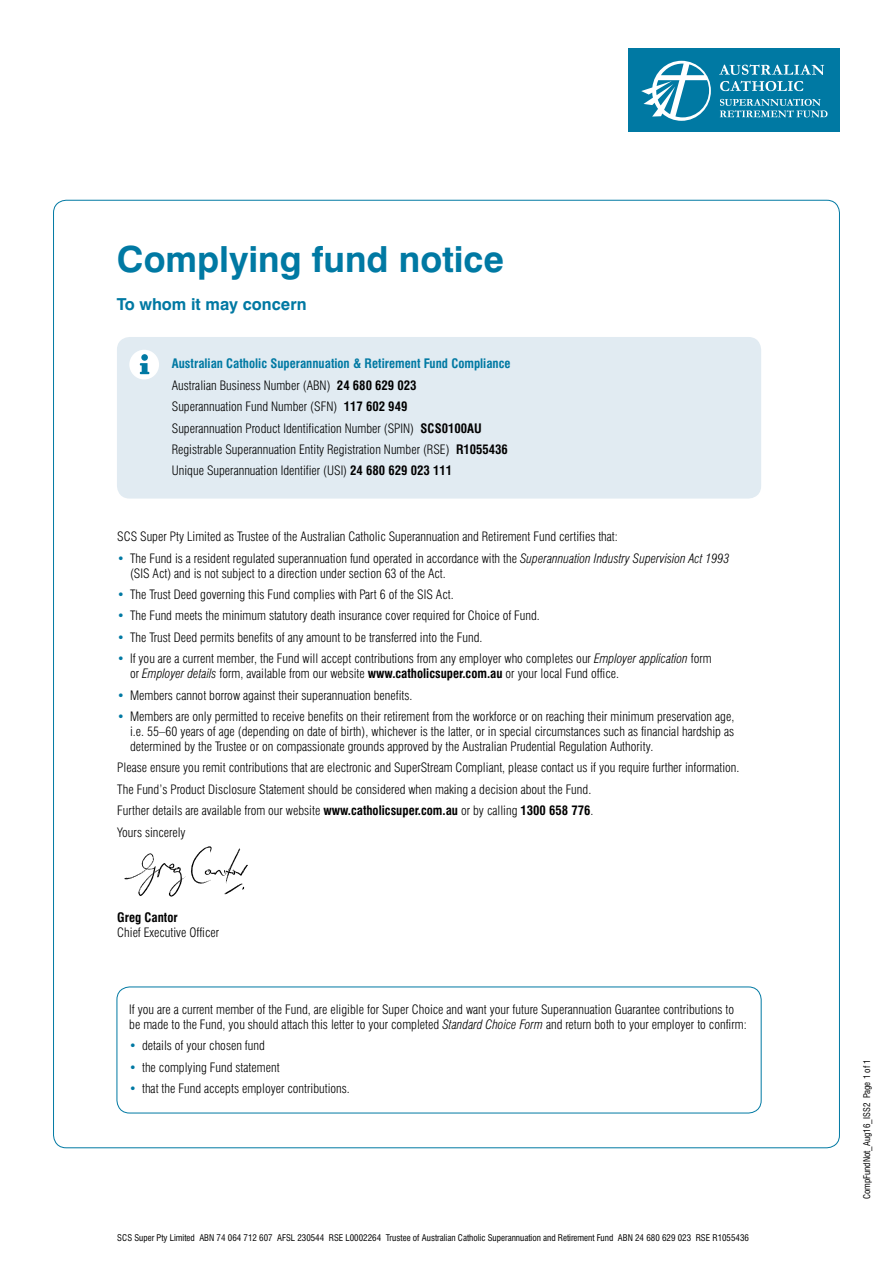
<style>
.page{position:relative;width:893px;height:1263px;background:#fff}
.page>*{position:absolute;margin:0;border:0;box-sizing:border-box;transform-origin:0 0}
.t1{font:700 36px "Swiss 721 BT";color:#0079a3}
.t2{font:700 16.5px "Swiss 721 BT";color:#0079a3}
.t3{font:300 condensed 12.75px/21.5px "Swiss 721 BT";color:#000}
.t4{font:700 condensed 12.75px "Swiss 721 BT";color:#000}
.t5{font:condensed 9px "Swiss 721 BT";color:#000}
.s1{font-weight:700;color:#0079a3}
.s2{font-weight:700}
.s3{color:#0079a3}
.s4{font-style:italic}
</style>
<div class="page">
<div style="left:628px;top:49px;width:212px;height:83px;background:#0079a3"></div>
<svg style="left:719px;top:64px;width:105px;height:11px"></svg>
<svg style="left:720px;top:81px;width:83px;height:10px"></svg>
<svg style="left:720px;top:99px;width:107px;height:18px"></svg>
<svg style="left:641px;top:61px;width:70px;height:60px"></svg>
<div style="left:117px;top:337px;width:644px;height:162px;background:#e1ebf2;border-radius:13px"></div>
<div style="left:117px;top:986px;width:644px;height:127px;border:1px solid #0079a3;border-radius:13px"></div>
<img style="left:124px;top:846px;width:124px;height:51px">
<div style="left:129px;top:350px;width:30px;height:29px;background:#fff;border-radius:50%"></div>
<div style="left:141px;top:354px;width:7px;height:7px;background:#0079a3;border-radius:50%"></div>
<svg style="left:140px;top:363px;width:9px;height:11px"></svg>
<h1 class="t1" style="left:117px;top:238px;width:388px">Complying fund notice</h1>
<p class="t2" style="left:117px;top:294px;width:191px">To whom it may concern</p>
<p class="t3" style="left:172px;top:353px;width:340px"><span class="s1">Australian Catholic Superannuation &amp; Retirement Fund Compliance </span>Australian Business Number (ABN) <span class="s2">24 680 629 023<br></span>Superannuation Fund Number (SFN) <span class="s2">117 602 949<br></span>Superannuation Product Identification Number (SPIN) <span class="s2">SCS0100AU </span>Registrable Superannuation Entity Registration Number (RSE) <span class="s2">R1055436<br></span>Unique Superannuation Identifier (USI) <span class="s2">24 680 629 023 111</span></p>
<p class="t3" style="left:117px;top:526px;width:502px">SCS Super Pty Limited as Trustee of the Australian Catholic Superannuation and Retirement Fund certifies that:</p>
<p class="t3" style="left:130px;top:550px;width:601px;line-height:15px;text-indent:-13px"><span class="s3">•</span> The Fund is a resident regulated superannuation fund operated in accordance with the <span class="s4">Superannuation Industry Supervision Act 1993 </span>(SIS Act) and is not subject to a direction under section 63 of the Act.</p>
<p class="t3" style="left:117px;top:584px;width:338px"><span class="s3">•</span> The Trust Deed governing this Fund complies with Part 6 of the SIS Act.</p>
<p class="t3" style="left:117px;top:605px;width:424px"><span class="s3">•</span> The Fund meets the minimum statutory death insurance cover required for Choice of Fund.</p>
<p class="t3" style="left:117px;top:626px;width:367px"><span class="s3">•</span> The Trust Deed permits benefits of any amount to be transferred into the Fund.</p>
<p class="t3" style="left:130px;top:651px;width:583px;line-height:15px;text-indent:-13px"><span class="s3">•</span> If you are a current member, the Fund will accept contributions from any employer who completes our <span class="s4">Employer application</span> form or <span class="s4">Employer details</span> form, available from our website <span class="s2">www.catholicsuper.com.au</span> or your local Fund office.</p>
<p class="t3" style="left:117px;top:684px;width:297px"><span class="s3">•</span> Members cannot borrow against their superannuation benefits.</p>
<p class="t3" style="left:130px;top:709px;width:606px;line-height:15px;text-align:justify;text-indent:-13px"><span class="s3">•</span> Members are only permitted to receive benefits on their retirement from the workforce or on reaching their minimum preservation age, i.e. 55–60 years of age (depending on date of birth), whichever is the latter, or in special circumstances such as financial hardship as determined by the Trustee or on compassionate grounds approved by the Australian Prudential Regulation Authority.</p>
<p class="t3" style="left:117px;top:757px;width:624px">Please ensure you remit contributions that are electronic and SuperStream Compliant, please contact us if you require further information.<br>The Fund’s Product Disclosure Statement should be considered when making a decision about the Fund.<br>Further details are available from our website <span class="s2">www.catholicsuper.com.au</span> or by calling <span class="s2">1300 658 776</span>.<br>Yours sincerely</p>
<p class="t4" style="left:117px;top:910px;width:62px">Greg Cantor</p>
<p class="t3" style="left:117px;top:922px;width:103px">Chief Executive Officer</p>
<p class="t3" style="left:129px;top:1001px;width:619px;line-height:15px">If you are a current member of the Fund, are eligible for Super Choice and want your future Superannuation Guarantee contributions to be made to the Fund, you should attach this letter to your completed <span class="s4">Standard Choice Form</span> and return both to your employer to confirm:</p>
<p class="t3" style="left:129px;top:1035px;width:137px"><span class="s3">•</span> details of your chosen fund</p>
<p class="t3" style="left:129px;top:1056px;width:152px"><span class="s3">•</span> the complying Fund statement</p>
<p class="t3" style="left:129px;top:1077px;width:222px"><span class="s3">•</span> that the Fund accepts employer contributions.</p>
<p class="t5" style="left:117px;top:1232px;width:79px">SCS Super Pty Limited</p>
<p class="t5" style="left:277px;top:1232px;width:105px">AFSL 230544 RSE L0002264</p>
<p class="t5" style="left:346px;top:1232px;width:269px">AFSL 230544Trustee of Australian Catholic Superannuation and Retirement Fund</p>
<p class="t5" style="left:618px;top:1232px;width:133px">ABN 24 680 629 023 RSE R1055436</p>
<p class="t5" style="left:199px;top:1232px;width:143px">ABN 74 064 712 607ABN 74 064 712 607</p>
<p class="t5" style="left:181px;top:1233px;width:81px">SCS Super Pty Limited</p>
<p class="t5" style="left:399px;top:1233px;width:295px">RSE L0002264 Trustee of Australian Catholic Superannuation and Retirement Fund</p>
<p class="t5" style="left:861px;top:1199px;width:141px;rotate:-90deg">CompFundNot_Aug16_ISS2 Page 1 of 1</p>
</div>
